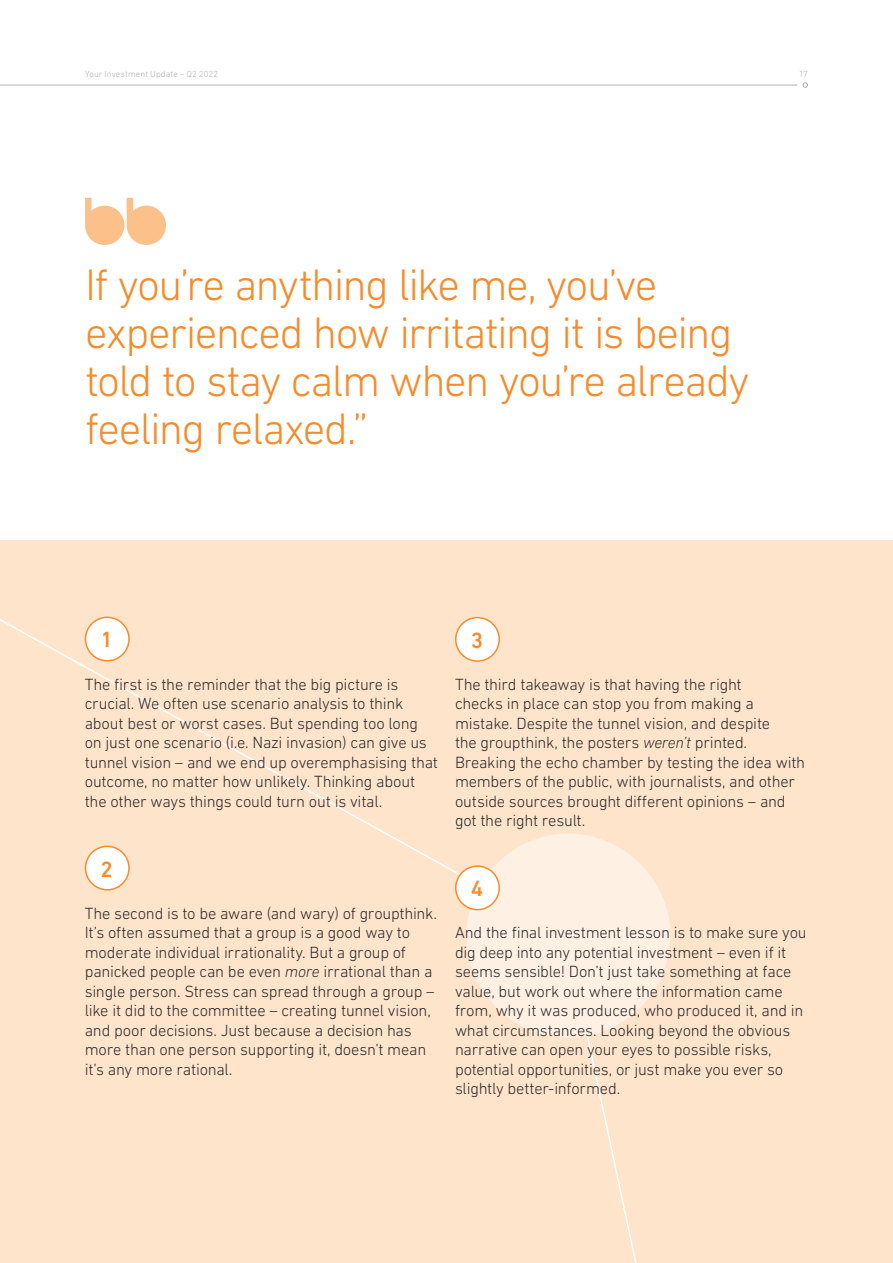
<style>
.page{position:relative;width:893px;height:1263px;background:#fff}
.page>*{position:absolute;margin:0;border:0;box-sizing:border-box;transform-origin:0 0}
.Content_Large_Quote{font:300 45px/48px "DIN Next LT Pro";letter-spacing:-.035em;color:#f68b29}
.Content_Body_Light_1{font:500 22.5px "DIN Next LT Pro";color:#f68b29}
.Content_Body_Light_1-2{font:300 16.5px/19.5px "DIN Next LT Pro";letter-spacing:-.015em;color:#2d292a}
.t1{font:300 9px "DIN Next LT Pro";letter-spacing:.005em;color:#b1b1b2}
.s1{font-style:italic}
</style>
<div class="page">
<div style="left:0;top:540px;width:893px;height:723px;background:#fee4cb"></div>
<svg style="left:85px;top:198px;width:81px;height:47px"></svg>
<svg style="left:0;top:616px;width:500px;height:293px"></svg>
<svg style="left:587px;top:1036px;width:50px;height:227px"></svg>
<div style="left:466px;top:833px;width:204px;height:205px;background:#fef1e4;border-radius:50%"></div>
<div style="left:86px;top:617px;width:43px;height:44px;background:#fff;border-radius:50%"></div>
<div style="left:85px;top:616px;width:45px;height:45px;border:2px solid #f68b29;border-radius:50%"></div>
<div style="left:86px;top:846px;width:43px;height:44px;background:#fff;border-radius:50%"></div>
<div style="left:85px;top:845px;width:45px;height:45px;border:2px solid #f68b29;border-radius:50%"></div>
<div style="left:456px;top:618px;width:43px;height:43px;background:#fff;border-radius:50%"></div>
<div style="left:455px;top:617px;width:45px;height:45px;border:2px solid #f68b29;border-radius:50%"></div>
<div style="left:456px;top:866px;width:43px;height:44px;background:#fff;border-radius:50%"></div>
<div style="left:455px;top:865px;width:45px;height:45px;border:2px solid #f68b29;border-radius:50%"></div>
<svg style="left:803px;top:82px;width:5px;height:6px"></svg>
<hr style="left:0;top:85px;width:797px;height:1px;background:#b1b1b2">
<p class="t1" style="left:85px;top:68px;width:135px">Your Investment Update – Q2 2022</p>
<p class="t1" style="left:799px;top:68px;width:11px">17</p>
<p class="Content_Large_Quote" style="left:85px;top:260px;width:666px">If you’re anything like me, you’ve experienced how irritating it is being told to stay calm when you’re already feeling relaxed.”</p>
<p class="Content_Body_Light_1" style="left:101px;top:627px;width:14px">1</p>
<p class="Content_Body_Light_1-2" style="left:85px;top:674px;width:355px">The first is the reminder that the big picture is crucial. We often use scenario analysis to think about best or worst cases. But spending too long on just one scenario (i.e. Nazi invasion) can give us tunnel vision – and we end up overemphasising that outcome, no matter how unlikely. Thinking about the other ways things could turn out is vital.</p>
<p class="Content_Body_Light_1" style="left:101px;top:856px;width:14px">2</p>
<p class="Content_Body_Light_1-2" style="left:85px;top:903px;width:354px">The second is to be aware (and wary) of groupthink.<br>It’s often assumed that a group is a good way to moderate individual irrationality. But a group of panicked people can be even <span class="s1">more</span> irrational than a single person. Stress can spread through a group – like it did to the committee – creating tunnel vision, and poor decisions. Just because a decision has more than one person supporting it, doesn’t mean it’s any more rational.</p>
<p class="Content_Body_Light_1" style="left:471px;top:627px;width:14px">3</p>
<p class="Content_Body_Light_1-2" style="left:455px;top:674px;width:352px">The third takeaway is that having the right<br>checks in place can stop you from making a mistake. Despite the tunnel vision, and despite<br>the groupthink, the posters <span class="s1">weren’t</span> printed.<br>Breaking the echo chamber by testing the idea with members of the public, with journalists, and other outside sources brought different opinions – and got the right result.</p>
<p class="Content_Body_Light_1" style="left:471px;top:876px;width:14px">4</p>
<p class="Content_Body_Light_1-2" style="left:455px;top:923px;width:353px">And the final investment lesson is to make sure you dig deep into any potential investment – even if it seems sensible! Don’t just take something at face value, but work out where the information came from, why it was produced, who produced it, and in what circumstances. Looking beyond the obvious narrative can open your eyes to possible risks, potential opportunities, or just make you ever so slightly better-informed.</p>
</div>
